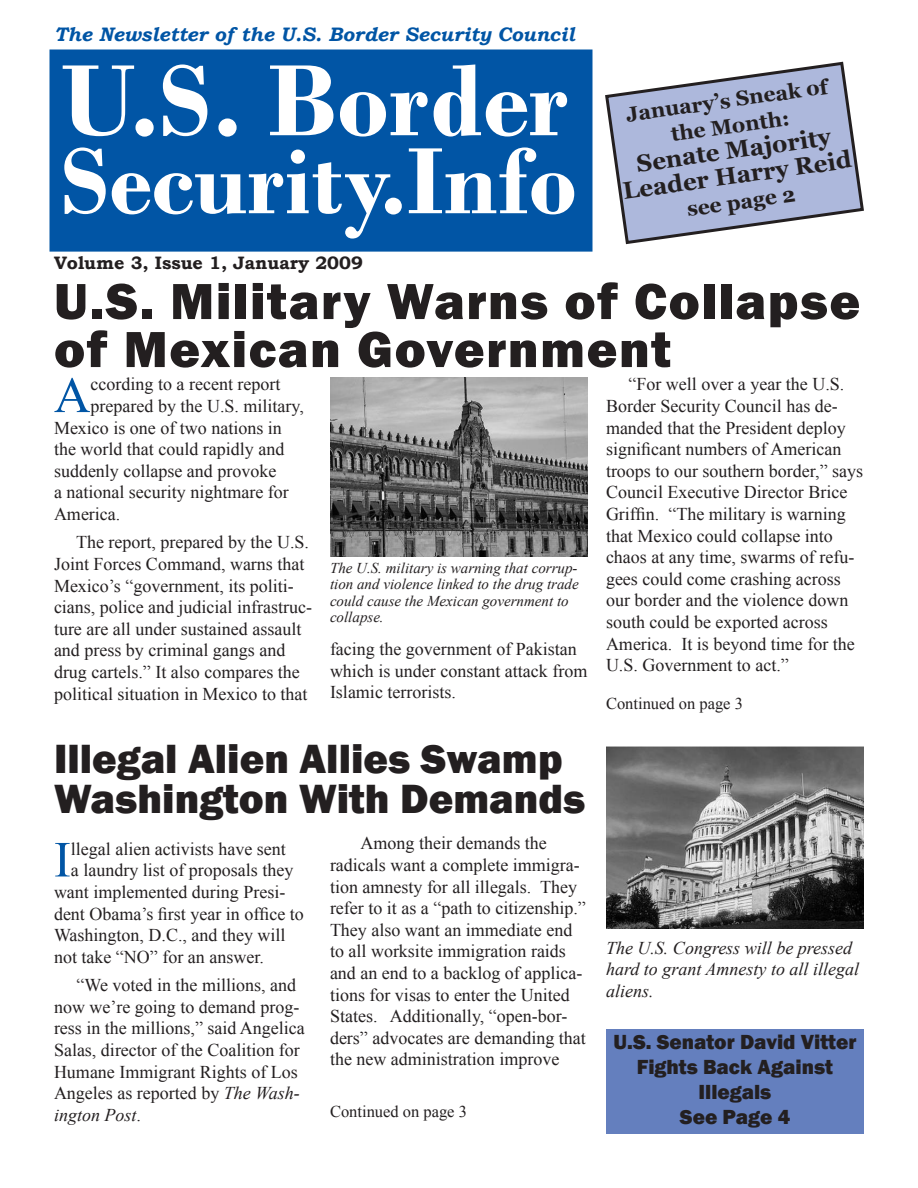
<style>
.page{position:relative;width:918px;height:1188px;background:#fff}
.page>*{position:absolute;margin:0;border:0;box-sizing:border-box;transform-origin:0 0}
.t1{font:700 106.5px "Bodoni";color:#fff}
.t2{font:700 99px "Bodoni";color:#fff}
.t3{font:800 52.5px/48px "Franklin Gothic";letter-spacing:.03em;color:#231f20}
.t4{font:50.55px "Times New Roman";color:#0155a5}
.t5{font:800 42px/40.5px "Franklin Gothic";color:#231f20}
.t6{font:700 24px/25.5px "Georgia";color:#231f20;text-align:center}
.t7{font:800 21px/25.2px "Franklin Gothic";color:#231f20;text-align:center}
.t8{font:700 21px/25.5px "Georgia";color:#231f20;text-align:center}
.t9{font:italic 700 19.5px "Bookman Old Style";color:#0155a5}
.t10{font:18px/21.6px "Times New Roman";color:#231f20}
.t11{font:italic 18px/21.6px "Times New Roman";color:#231f20}
.t12{font:700 18px "Bookman Old Style";color:#231f20}
.t13{font:16.5px "Times New Roman";color:#231f20}
.t14{font:italic 15px/16.5px "Times New Roman";color:#231f20}
.s1{font-style:italic}
</style>
<div class="page">
<div style="left:49px;top:49px;width:544px;height:203px;background:#0155a5"></div>
<svg style="left:605px;top:61px;width:259px;height:184px"></svg>
<img style="left:330px;top:378px;width:258px;height:178px">
<img style="left:606px;top:747px;width:258px;height:181px">
<div style="left:606px;top:1030px;width:258px;height:104px;background:#647fbe"></div>
<p class="t9" style="left:54px;top:20px;width:523px">The Newsletter of the U.S. Border Security Council</p>
<p class="t1" style="left:61px;top:38px;width:509px">U.S. Border</p>
<p class="t2" style="left:61px;top:122px;width:518px">Security.Info</p>
<p class="t8" style="left:624px;top:102px;width:205px;rotate:-8deg">January’s Sneak of the Month:</p>
<p class="t6" style="left:618px;top:153px;width:232px;rotate:-8deg">Senate Majority<br>Leader Harry Reid</p>
<p class="t8" style="left:685px;top:196px;width:111px;rotate:-8deg">see page 2</p>
<p class="t12" style="left:54px;top:250px;width:310px">Volume 3, Issue 1, January 2009</p>
<p class="t3" style="left:54px;top:277px;width:808px">U.S. Military Warns of Collapse of Mexican Government</p>
<p class="t4" style="left:54px;top:361px;width:38px">A</p>
<p class="t10" style="left:91px;top:373px;width:191px">ccording to a recent report</p>
<p class="t10" style="left:91px;top:395px;width:215px">prepared by the U.S. military,</p>
<p class="t10" style="left:54px;top:417px;width:229px">Mexico is one of two nations in</p>
<p class="t10" style="left:54px;top:438px;width:232px">the world that could rapidly and</p>
<p class="t10" style="left:54px;top:460px;width:224px">suddenly collapse and provoke</p>
<p class="t10" style="left:54px;top:481px;width:236px">a national security nightmare for</p>
<p class="t10" style="left:54px;top:503px;width:68px">America.</p>
<p class="t10" style="left:54px;top:531px;width:259px;text-indent:22px">The report, prepared by the U.S.<br>Joint Forces Command, warns that Mexico’s “government, its politi&shy;cians, police and judicial infrastruc&shy;ture are all under sustained assault and press by criminal gangs and drug cartels.” It also compares the political situation in Mexico to that</p>
<p class="t14" style="left:330px;top:559px;width:250px">The U.S. military is warning that corrup&shy;tion and violence linked to the drug trade could cause the Mexican government to collapse.</p>
<p class="t10" style="left:330px;top:638px;width:259px">facing the government of Pakistan which is under constant attack from<br>Islamic terrorists.</p>
<p class="t5" style="left:54px;top:738px;width:533px">Illegal Alien Allies Swamp<br>Washington With Demands</p>
<p class="t4" style="left:54px;top:826px;width:18px">I</p>
<p class="t10" style="left:71px;top:838px;width:216px">llegal alien activists have sent</p>
<p class="t10" style="left:71px;top:859px;width:224px">a laundry list of proposals they</p>
<p class="t10" style="left:54px;top:881px;width:233px">want implemented during Presi-</p>
<p class="t10" style="left:54px;top:903px;width:251px">dent Obama’s first year in office to</p>
<p class="t10" style="left:54px;top:924px;width:233px">Washington, D.C., and they will</p>
<p class="t10" style="left:54px;top:946px;width:211px">not take “NO” for an answer.</p>
<p class="t10" style="left:54px;top:974px;width:252px;text-indent:22px">“We voted in the millions, and now we’re going to demand prog&shy;ress in the millions,” said Angelica<br>Salas, director of the Coalition for<br>Humane Immigrant Rights of Los<br>Angeles as reported by <span class="s1">The Wash&shy;ington Post</span>.</p>
<p class="t10" style="left:330px;top:832px;width:257px;text-indent:31px">Among their demands the radicals want a complete immigra&shy;tion amnesty for all illegals. They refer to it as a “path to citizenship.” They also want an immediate end to all worksite immigration raids and an end to a backlog of applica&shy;tions for visas to enter the United States. Additionally, “open-bor&shy;ders” advocates are demanding that the new administration improve</p>
<p class="t13" style="left:330px;top:1101px;width:139px">Continued on page 3</p>
<p class="t10" style="left:606px;top:373px;width:259px;text-indent:22px">“For well over a year the U.S.<br>Border Security Council has de&shy;manded that the President deploy significant numbers of American troops to our southern border,” says<br>Council Executive Director Brice<br>Griffin. “The military is warning that Mexico could collapse into chaos at any time, swarms of refu&shy;gees could come crashing across our border and the violence down south could be exported across<br>America. It is beyond time for the<br>U.S. Government to act.”</p>
<p class="t13" style="left:606px;top:693px;width:139px">Continued on page 3</p>
<p class="t11" style="left:606px;top:937px;width:255px">The U.S. Congress will be pressed hard to grant Amnesty to all illegal aliens.</p>
<p class="t7" style="left:614px;top:1029px;width:244px">U.S. Senator David Vitter<br>Fights Back Against<br>Illegals</p>
<p class="t7" style="left:680px;top:1105px;width:112px">See Page 4</p>
</div>
